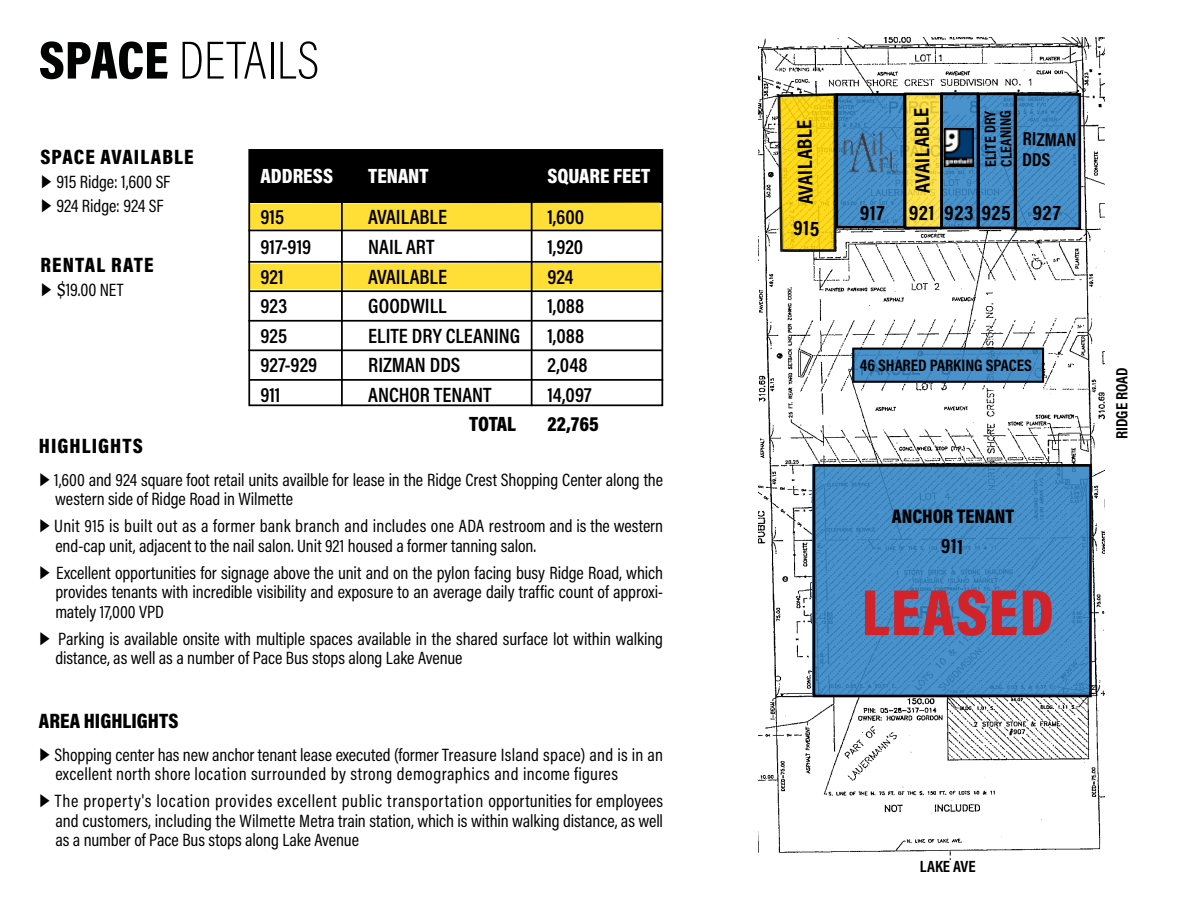
<style>
.page{position:relative;width:1188px;height:918px;background:#fff}
.page>*{position:absolute;margin:0;border:0;box-sizing:border-box;transform-origin:0 0}
.t1{font:900 66px "Acumin Pro Cond";letter-spacing:.015em;color:#d2232a}
.t2{font:200 54px "Acumin Pro Cond";color:#000101}
.t3{font:900 21px "Acumin Pro Cond";letter-spacing:.05em;color:#000}
.t4{font:900 21px "Acumin Pro Cond";letter-spacing:.005em;color:#000}
.t5{font:600 20.85px "Acumin Pro Cond";color:#000}
.t6{font:700 20.85px "Acumin Pro Cond";color:#000}
.t7{font:900 20.85px "Acumin Pro Cond";color:#fff}
.t8{font:900 20.85px "Acumin Pro Cond";letter-spacing:-.015em;color:#000}
.t9{font:900 19.95px "Acumin Pro Cond";color:#000}
.t10{font:700 19.05px/20.4px "Acumin Pro Cond";color:#000}
.t11{font:18px/19.5px "Acumin Pro Cond";letter-spacing:-.005em;color:#000}
.t12{font:18px/19.5px "Acumin Pro Cond";letter-spacing:.015em;color:#000}
.t13{font:700 16.65px "Acumin Pro Cond";letter-spacing:-.005em;color:#000}
.t14{font:700 16.35px "Acumin Pro Cond";color:#000}
.t15{font:700 15.6px/15.6px "Acumin Pro Cond";color:#000}
.s1{font-weight:900}
.s2{font-family:"Sirba"}
</style>
<div class="page">
<div style="left:251px;top:263px;width:409px;height:26px;background:#ffde36"></div>
<div style="left:249px;top:150px;width:413px;height:52px;background:#000"></div>
<svg style="left:251px;top:202px;width:409px;height:27px"></svg>
<div style="left:248px;top:149px;width:415px;height:257px;border:2px solid #000"></div>
<hr style="left:341px;top:197px;width:2px;height:209px;background:#000">
<hr style="left:531px;top:202px;width:2px;height:204px;background:#000">
<hr style="left:248px;top:230px;width:414px;height:1px;background:#000">
<hr style="left:248px;top:261px;width:414px;height:2px;background:#000">
<hr style="left:249px;top:290px;width:414px;height:2px;background:#000">
<hr style="left:248px;top:320px;width:414px;height:2px;background:#000">
<hr style="left:248px;top:349px;width:414px;height:2px;background:#000">
<hr style="left:249px;top:379px;width:414px;height:2px;background:#000">
<img style="left:759px;top:37px;width:345px;height:823px">
<svg style="left:840px;top:97px;width:62px;height:128px;fill:#4a92cc"></svg>
<svg style="left:817px;top:468px;width:271px;height:225px;fill:#468ec8"></svg>
<svg style="left:908px;top:97px;width:31px;height:128px;fill:#fee14d"></svg>
<div style="left:836px;top:93px;width:70px;height:136px;border:3px solid #000"></div>
<svg style="left:981px;top:97px;width:31px;height:128px;fill:#4a92cc"></svg>
<svg style="left:1018px;top:97px;width:59px;height:129px;fill:#4a92cc"></svg>
<svg style="left:944px;top:97px;width:31px;height:128px;fill:#4a92cc"></svg>
<img style="left:838px;top:123px;width:74px;height:49px">
<div style="left:904px;top:93px;width:39px;height:136px;border:3px solid #000"></div>
<div style="left:940px;top:93px;width:39px;height:136px;border:3px solid #000"></div>
<div style="left:977px;top:93px;width:39px;height:136px;border:3px solid #000"></div>
<div style="left:1014px;top:93px;width:67px;height:137px;border:3px solid #000"></div>
<img style="left:945px;top:129px;width:29px;height:37px">
<div style="left:813px;top:464px;width:279px;height:233px;border:3px solid #000"></div>
<svg style="left:855px;top:351px;width:186px;height:29px;fill:#4a92cc"></svg>
<div style="left:852px;top:348px;width:192px;height:35px;border:2px solid #000"></div>
<svg style="left:776px;top:92px;width:62px;height:161px"></svg>
<svg style="left:941px;top:539px;width:21px;height:15px"></svg>
<h2 class="t2" style="left:39px;top:26px;width:282px"><span class="s1">SPACE</span> DETAILS</h2>
<p class="t3" style="left:40px;top:144px;width:155px">SPACE AVAILABLE</p>
<p class="t11" style="left:40px;top:170px;width:131px;line-height:24px"><span class="s2">▶</span> 915 Ridge: 1,600 SF <span class="s2">▶</span> 924 Ridge: 924 SF</p>
<p class="t3" style="left:40px;top:252px;width:115px">RENTAL RATE</p>
<p class="t11" style="left:40px;top:280px;width:85px"><span class="s2">▶ $</span>19.00 NET</p>
<p class="t7" style="left:261px;top:162px;width:74px">ADDRESS</p>
<p class="t7" style="left:368px;top:162px;width:62px">TENANT</p>
<p class="t7" style="left:547px;top:162px;width:104px">SQUARE FEET</p>
<p class="t5" style="left:261px;top:204px;width:25px">915</p>
<p class="t5" style="left:368px;top:204px;width:80px">AVAILABLE</p>
<p class="t5" style="left:547px;top:204px;width:38px">1,600</p>
<p class="t5" style="left:261px;top:233px;width:52px">917-919</p>
<p class="t5" style="left:368px;top:233px;width:68px">NAIL ART</p>
<p class="t5" style="left:547px;top:233px;width:38px">1,920</p>
<p class="t5" style="left:261px;top:263px;width:25px">921</p>
<p class="t5" style="left:368px;top:263px;width:80px">AVAILABLE</p>
<p class="t5" style="left:547px;top:263px;width:28px">924</p>
<p class="t5" style="left:261px;top:292px;width:28px">923</p>
<p class="t5" style="left:368px;top:292px;width:80px">GOODWILL</p>
<p class="t5" style="left:547px;top:292px;width:38px">1,088</p>
<p class="t5" style="left:261px;top:322px;width:28px">925</p>
<p class="t5" style="left:368px;top:322px;width:153px">ELITE DRY CLEANING</p>
<p class="t5" style="left:547px;top:322px;width:38px">1,088</p>
<p class="t5" style="left:261px;top:351px;width:58px">927-929</p>
<p class="t5" style="left:368px;top:351px;width:94px">RIZMAN DDS</p>
<p class="t5" style="left:547px;top:351px;width:42px">2,048</p>
<p class="t5" style="left:261px;top:381px;width:21px">911</p>
<p class="t5" style="left:368px;top:381px;width:125px">ANCHOR TENANT</p>
<p class="t5" style="left:547px;top:381px;width:46px">14,097</p>
<p class="t8" style="left:469px;top:411px;width:48px">TOTAL</p>
<p class="t8" style="left:547px;top:411px;width:53px">22,765</p>
<p class="t3" style="left:39px;top:432px;width:106px">HIGHLIGHTS</p>
<p class="t11" style="left:55px;top:470px;width:609px;text-indent:-16px"><span class="s2">▶</span> 1,600 and 924 square foot retail units availble for lease in the Ridge Crest Shopping Center along the western side of Ridge Road in Wilmette</p>
<p class="t11" style="left:55px;top:516px;width:609px;text-indent:-16px"><span class="s2">▶</span> Unit 915 is built out as a former bank branch and includes one ADA restroom and is the western end-cap unit, adjacent to the nail salon. Unit 921 housed a former tanning salon.</p>
<p class="t11" style="left:55px;top:563px;width:609px;text-align:justify;text-indent:-16px"><span class="s2">▶</span> Excellent opportunities for signage above the unit and on the pylon facing busy Ridge Road, which provides tenants with incredible visibility and exposure to an average daily traffic count of approxi&shy;mately 17,000 VPD</p>
<p class="t11" style="left:55px;top:629px;width:609px;text-indent:-17px"><span class="s2">▶</span> Parking is available onsite with multiple spaces available in the shared surface lot within walking distance, as well as a number of Pace Bus stops along Lake Avenue</p>
<p class="t4" style="left:39px;top:707px;width:141px">AREA HIGHLIGHTS</p>
<p class="t12" style="left:55px;top:745px;width:609px;text-indent:-17px"><span class="s2">▶</span> Shopping center has new anchor tenant lease executed (former Treasure Island space) and is in an excellent north shore location surrounded by strong demographics and income figures</p>
<p class="t11" style="left:55px;top:791px;width:609px;text-align:justify;text-indent:-17px"><span class="s2">▶</span> The property's location provides excellent public transportation opportunities for employees and customers, including the Wilmette Metra train station, which is within walking distance, as well as a number of Pace Bus stops along Lake Avenue</p>
<p class="t6" style="left:792px;top:205px;width:86px;rotate:-91deg">AVAILABLE</p>
<p class="t6" style="left:909px;top:193px;width:86px;rotate:-91deg">AVAILABLE</p>
<p class="t15" style="left:983px;top:167px;width:58px;rotate:-91deg">ELITE DRY<br>CLEANING</p>
<p class="t10" style="left:1023px;top:128px;width:55px;rotate:1deg">RIZMAN<br>DDS</p>
<p class="t6" style="left:860px;top:197px;width:202px;rotate:1deg">917 921 923 925 927</p>
<p class="t13" style="left:860px;top:355px;width:174px">46 SHARED PARKING SPACES</p>
<p class="t9" style="left:892px;top:503px;width:124px">ANCHOR TENANT</p>
<h1 class="t1" style="left:862px;top:569px;width:194px">LEASED</h1>
<p class="t14" style="left:1111px;top:439px;width:73px;rotate:-90deg">RIDGE ROAD</p>
<p class="t14" style="left:920px;top:855px;width:57px">LAKE AVE</p>
</div>
